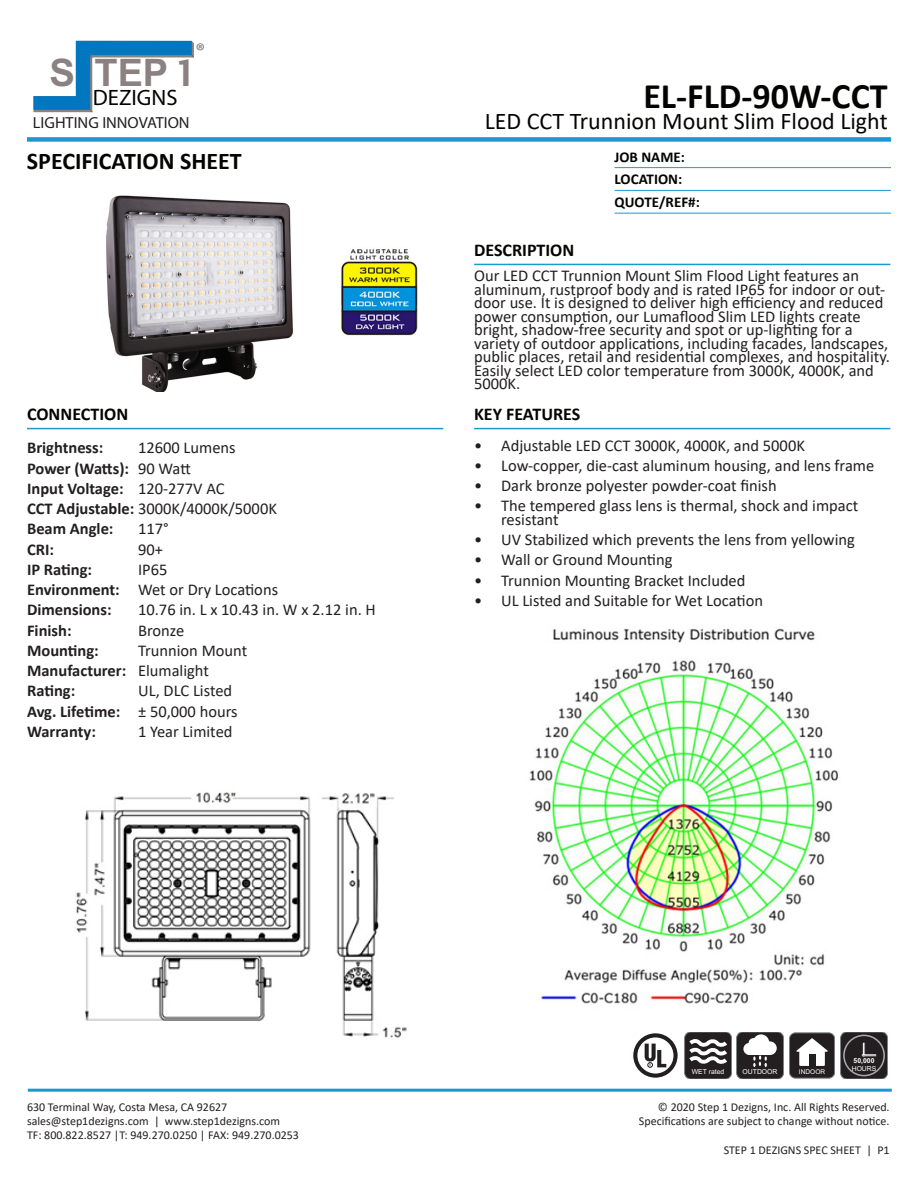
<style>
.page{position:relative;width:918px;height:1188px;background:#fff}
.page>*{position:absolute;margin:0;border:0;box-sizing:border-box;transform-origin:0 0}
.t1{font:700 37.95px "Arial";color:#8b8180}
.t2{font:700 36px "Calibri";color:#040503}
.t3{font:24px "Calibri";color:#040503}
.t4{font:700 24px "Calibri";color:#040503}
.t5{font:22.35px "Avenir Next";color:#040503}
.t6{font:21.45px "Avenir Next";color:#6c6d70}
.t7{font:700 18px "Calibri";color:#040503}
.t8{font:16.5px/13.5px "Calibri";color:#231f20}
.t9{font:700 16.5px "Calibri";color:#231f20}
.t10{font:16.05px "Avenir Next";color:#231f20}
.t11{font:700 15px "Calibri";color:#040503}
.t12{font:12px "Calibri";color:#231f20}
.t13{font:6.9px "Arial";color:#fff}
.t14{font:700 6.9px/7.2px "Arial";color:#fff}
.t15{font:6.6px "Arial";color:#fff}
.s1{font-family:"COUTURE"}
.s2{font-weight:400}
.s3{font-weight:700}
</style>
<div class="page">
<svg style="left:684px;top:1033px;width:100px;height:45px"></svg>
<svg style="left:840px;top:1033px;width:48px;height:45px;background:#383537"></svg>
<div style="left:789px;top:1033px;width:46px;height:45px;background:#231f20;border-radius:6px"></div>
<div style="left:789px;top:1033px;width:46px;height:45px;border:1px solid #808285;border-radius:6px"></div>
<svg style="left:796px;top:1038px;width:32px;height:14px"></svg>
<div style="left:799px;top:1051px;width:26px;height:15px;background:#fff"></div>
<div style="left:809px;top:1055px;width:6px;height:11px;background:#231f20"></div>
<svg style="left:33px;top:41px;width:161px;height:72px"></svg>
<svg style="left:633px;top:1033px;width:45px;height:45px"></svg>
<img style="left:106px;top:195px;width:187px;height:197px">
<hr style="left:28px;top:1089px;width:864px;height:3px;background:#1999d0">
<div style="left:27px;top:137px;width:864px;height:5px;background:#1999d0"></div>
<hr style="left:27px;top:428px;width:416px;height:1px;background:#1999d0">
<hr style="left:615px;top:167px;width:276px;height:1px;background:#1c99d0">
<hr style="left:615px;top:190px;width:276px;height:1px;background:#1c99d0">
<hr style="left:615px;top:213px;width:276px;height:1px;background:#1c99d0">
<hr style="left:474px;top:428px;width:416px;height:1px;background:#1999d0">
<hr style="left:474px;top:264px;width:416px;height:1px;background:#1999d0">
<img style="left:341px;top:249px;width:78px;height:87px">
<img style="left:76px;top:792px;width:331px;height:246px">
<img style="left:529px;top:628px;width:309px;height:376px">
<p class="t1" style="left:50px;top:46px;width:142px">S TEP <span class="s1">1</span></p>
<p class="t5" style="left:93px;top:84px;width:86px">DEZIGNS</p>
<p class="t10" style="left:33px;top:113px;width:158px">LIGHTING INNOVATION</p>
<p class="t6" style="left:196px;top:38px;width:11px">®</p>
<p class="t4" style="left:27px;top:144px;width:216px">SPECIFICATION SHEET</p>
<p class="t7" style="left:27px;top:402px;width:103px">CONNECTION</p>
<p class="t9" style="left:27px;top:436px;width:78px">Brightness:</p>
<p class="t8" style="left:138px;top:441px;width:99px">12600 Lumens</p>
<p class="t9" style="left:27px;top:456px;width:165px">Power (Watts): <span class="s2">90 Watt</span></p>
<p class="t9" style="left:27px;top:477px;width:199px">Input Voltage: <span class="s2">120-277V AC</span></p>
<p class="t8" style="left:27px;top:501px;width:251px"><span class="s3">CCT Adjustable:</span> 3000K/4000K/5000K</p>
<p class="t9" style="left:27px;top:517px;width:88px">Beam Angle:</p>
<p class="t8" style="left:138px;top:522px;width:32px">117°</p>
<p class="t9" style="left:27px;top:537px;width:28px">CRI:</p>
<p class="t8" style="left:138px;top:542px;width:26px">90+</p>
<p class="t9" style="left:27px;top:558px;width:67px">IP Rating:</p>
<p class="t8" style="left:138px;top:562px;width:31px">IP65</p>
<p class="t8" style="left:27px;top:582px;width:253px"><span class="s3">Environment:</span> Wet or Dry Locations</p>
<p class="t9" style="left:27px;top:598px;width:86px">Dimensions:</p>
<p class="t8" style="left:138px;top:603px;width:239px">10.76 in. L x 10.43 in. W x 2.12 in. H</p>
<p class="t9" style="left:27px;top:618px;width:46px">Finish:</p>
<p class="t8" style="left:138px;top:623px;width:48px">Bronze</p>
<p class="t9" style="left:27px;top:639px;width:73px">Mounting:</p>
<p class="t8" style="left:138px;top:643px;width:111px">Trunnion Mount</p>
<p class="t9" style="left:27px;top:659px;width:183px">Manufacturer: <span class="s2">Elumalight</span></p>
<p class="t9" style="left:27px;top:679px;width:50px">Rating:</p>
<p class="t8" style="left:138px;top:684px;width:96px">UL, DLC Listed</p>
<p class="t9" style="left:27px;top:699px;width:212px">Avg. Lifetime: <span class="s2">± 50,000 hours</span></p>
<p class="t9" style="left:27px;top:720px;width:70px">Warranty:</p>
<p class="t8" style="left:138px;top:724px;width:96px">1 Year Limited</p>
<p class="t2" style="left:643px;top:71px;width:246px">EL-FLD-90W-CCT</p>
<p class="t3" style="left:485px;top:105px;width:404px">LED CCT Trunnion Mount Slim Flood Light</p>
<p class="t7" style="left:474px;top:238px;width:102px">DESCRIPTION</p>
<p class="t11" style="left:615px;top:146px;width:72px">JOB NAME:</p>
<p class="t11" style="left:615px;top:169px;width:69px">LOCATION:</p>
<p class="t11" style="left:615px;top:192px;width:87px">QUOTE/REF#:</p>
<p class="t8" style="left:474px;top:268px;width:417px">Our LED CCT Trunnion Mount Slim Flood Light features an aluminum, rustproof body and is rated IP65 for indoor or out&shy;door use. It is designed to deliver high efficiency and reduced power consumption, our Lumaflood Slim LED lights create bright, shadow-free security and spot or up-lighting for a variety of outdoor applications, including facades, landscapes, public places, retail and residential complexes, and hospitality.<br>Easily select LED color temperature from 3000K, 4000K, and 5000K.</p>
<p class="t7" style="left:474px;top:402px;width:108px">KEY FEATURES</p>
<p class="t8" style="left:474px;top:438px;width:332px">• Adjustable LED CCT 3000K, 4000K, and 5000K</p>
<p class="t8" style="left:474px;top:458px;width:402px">• Low-copper, die-cast aluminum housing, and lens frame</p>
<p class="t8" style="left:474px;top:479px;width:304px">• Dark bronze polyester powder-coat finish</p>
<p class="t8" style="left:501px;top:499px;width:359px;text-indent:-27px">• The tempered glass lens is thermal, shock and impact resistant</p>
<p class="t8" style="left:474px;top:533px;width:382px">• UV Stabilized which prevents the lens from yellowing</p>
<p class="t8" style="left:474px;top:553px;width:200px">• Wall or Ground Mounting</p>
<p class="t8" style="left:474px;top:573px;width:273px">• Trunnion Mounting Bracket Included</p>
<p class="t8" style="left:474px;top:593px;width:290px">• UL Listed and Suitable for Wet Location</p>
<p class="t12" style="left:27px;top:1098px;width:202px">630 Terminal Way, Costa Mesa, CA 92627</p>
<p class="t12" style="left:27px;top:1113px;width:255px">sales@step1dezigns.com | www.step1dezigns.com</p>
<p class="t12" style="left:27px;top:1127px;width:274px">TF: 800.822.8527 |T: 949.270.0250 | FAX: 949.270.0253</p>
<p class="t13" style="left:692px;top:1067px;width:34px">WET rated</p>
<p class="t13" style="left:743px;top:1067px;width:36px">OUTDOOR</p>
<p class="t15" style="left:799px;top:1067px;width:28px">INDOOR</p>
<p class="t14" style="left:852px;top:1057px;width:26px">50,000<br><span class="s2">HOURS</span></p>
<p class="t12" style="left:658px;top:1098px;width:233px">© 2020 Step 1 Dezigns, Inc. All Rights Reserved.</p>
<p class="t12" style="left:639px;top:1113px;width:252px">Specifications are subject to change without notice.</p>
<p class="t12" style="left:724px;top:1141px;width:167px">STEP 1 DEZIGNS SPEC SHEET | P1</p>
</div>
